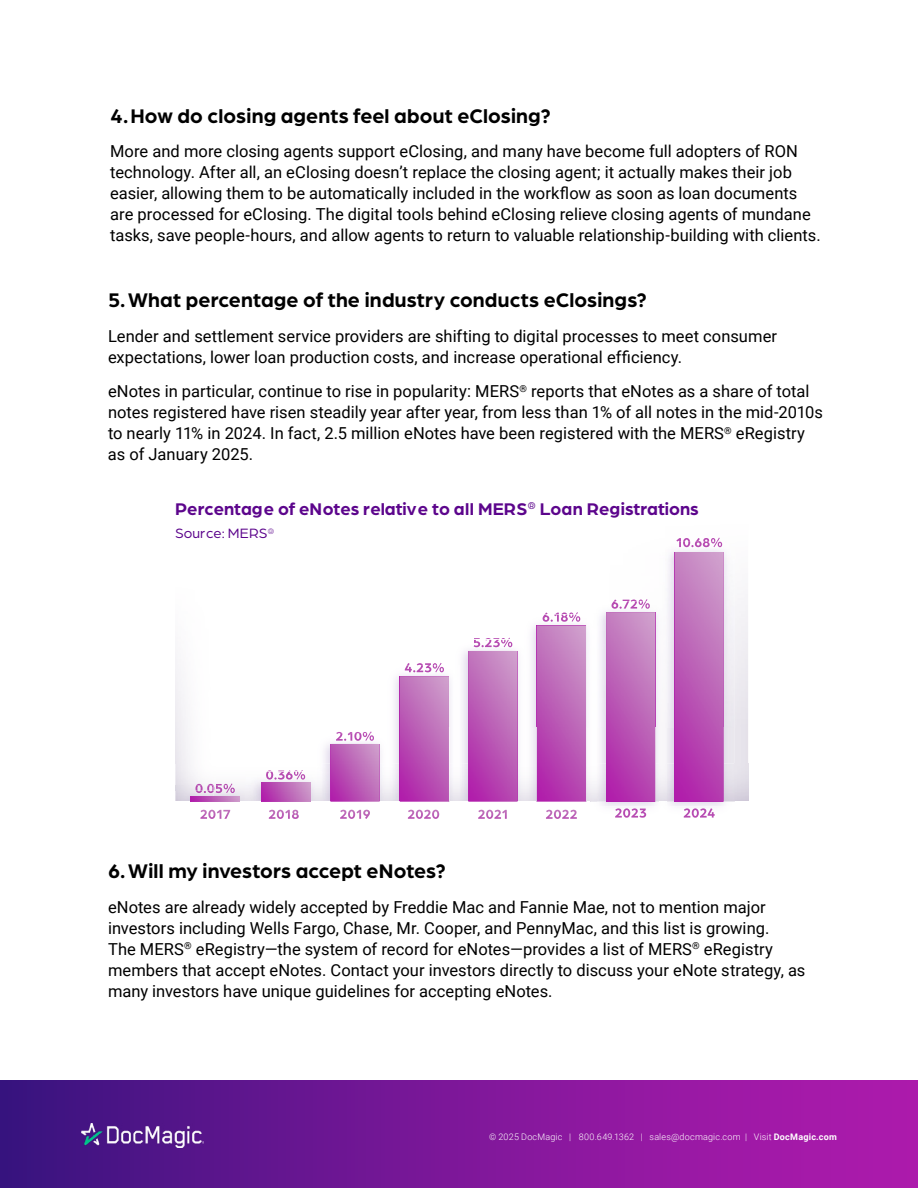
<style>
.page{position:relative;width:918px;height:1188px;background:#fff}
.page>*{position:absolute;margin:0;border:0;box-sizing:border-box;transform-origin:0 0}
.t1{font:700 21px "Arboria";letter-spacing:.005em;color:#000}
.t2{font:700 18px "Arboria";color:#5c058c}
.t3{font:16.5px/21px "Roboto";color:#000}
.t4{font:14.4px "Arboria";color:#5c058c}
.t5{font:700 13.8px "Arboria";color:#b84db3}
.t6{font:300 9px "Roboto";letter-spacing:.02em;color:#fff}
.s1{font-weight:700}
</style>
<div class="page">
<div style="left:0;top:1080px;width:918px;height:108px;background:linear-gradient(to right,#3d1481,#b61baf)"></div>
<img style="left:175px;top:657px;width:16px;height:128px">
<img style="left:176px;top:785px;width:70px;height:17px">
<svg style="left:175px;top:785px;width:1px;height:16px"></svg>
<img style="left:246px;top:776px;width:69px;height:26px">
<img style="left:394px;top:669px;width:57px;height:95px">
<img style="left:391px;top:764px;width:62px;height:38px">
<img style="left:462px;top:643px;width:57px;height:85px">
<img style="left:528px;top:728px;width:9px;height:74px">
<img style="left:531px;top:617px;width:59px;height:111px">
<img style="left:267px;top:770px;width:36px;height:2px">
<img style="left:266px;top:772px;width:39px;height:8px">
<img style="left:336px;top:733px;width:38px;height:8px">
<img style="left:407px;top:663px;width:35px;height:2px">
<img style="left:405px;top:665px;width:39px;height:7px">
<img style="left:474px;top:638px;width:36px;height:2px">
<img style="left:474px;top:640px;width:38px;height:7px">
<img style="left:545px;top:612px;width:33px;height:3px">
<img style="left:543px;top:615px;width:37px;height:7px">
<img style="left:203px;top:809px;width:481px;height:10px">
<img style="left:200px;top:810px;width:30px;height:9px">
<img style="left:269px;top:810px;width:30px;height:9px">
<img style="left:340px;top:810px;width:30px;height:9px">
<img style="left:408px;top:810px;width:31px;height:9px">
<img style="left:478px;top:810px;width:29px;height:9px">
<img style="left:546px;top:810px;width:31px;height:9px">
<svg style="left:191px;top:770px;width:44px;height:26px"></svg>
<img style="left:191px;top:796px;width:49px;height:6px">
<img style="left:261px;top:783px;width:49px;height:19px">
<img style="left:330px;top:744px;width:50px;height:58px">
<img style="left:449px;top:728px;width:1px;height:74px">
<img style="left:400px;top:676px;width:49px;height:126px">
<img style="left:468px;top:651px;width:50px;height:151px">
<img style="left:586px;top:728px;width:1px;height:74px">
<img style="left:537px;top:625px;width:49px;height:177px">
<img style="left:597px;top:607px;width:62px;height:121px">
<img style="left:591px;top:809px;width:68px;height:8px">
<img style="left:666px;top:728px;width:69px;height:89px">
<img style="left:663px;top:543px;width:72px;height:185px">
<img style="left:659px;top:601px;width:7px;height:200px">
<svg style="left:659px;top:809px;width:7px;height:8px"></svg>
<img style="left:614px;top:599px;width:33px;height:2px">
<img style="left:611px;top:601px;width:39px;height:8px">
<img style="left:676px;top:538px;width:44px;height:3px">
<img style="left:677px;top:541px;width:45px;height:6px">
<img style="left:615px;top:817px;width:31px;height:1px">
<img style="left:615px;top:808px;width:31px;height:9px">
<img style="left:684px;top:817px;width:30px;height:1px">
<img style="left:684px;top:808px;width:31px;height:9px">
<img style="left:655px;top:728px;width:1px;height:74px">
<img style="left:606px;top:612px;width:49px;height:190px">
<img style="left:724px;top:728px;width:1px;height:74px">
<img style="left:675px;top:552px;width:49px;height:250px">
<img style="left:81px;top:1123px;width:123px;height:24px">
<p class="t1" style="left:110px;top:101px;width:442px">4.How do closing agents feel about eClosing?</p>
<p class="t3" style="left:110px;top:140px;width:712px">More and more closing agents support eClosing, and many have become full adopters of RON technology. After all, an eClosing doesn’t replace the closing agent; it actually makes their job easier, allowing them to be automatically included in the workflow as soon as loan documents are processed for eClosing. The digital tools behind eClosing relieve closing agents of mundane tasks, save people-hours, and allow agents to return to valuable relationship-building with clients.</p>
<p class="t1" style="left:108px;top:286px;width:541px">5.What percentage of the industry conducts eClosings?</p>
<p class="t3" style="left:108px;top:325px;width:671px">Lender and settlement service providers are shifting to digital processes to meet consumer expectations, lower loan production costs, and increase operational efficiency.</p>
<p class="t3" style="left:108px;top:380px;width:717px">eNotes in particular, continue to rise in popularity: MERS<sup>®</sup> reports that eNotes as a share of total notes registered have risen steadily year after year, from less than 1% of all notes in the mid-2010s to nearly 11% in 2024. In fact, 2.5 million eNotes have been registered with the MERS<sup>®</sup> eRegistry as of January 2025.</p>
<p class="t2" style="left:175px;top:497px;width:525px">Percentage of eNotes relative to all MERS<sup>®</sup> Loan Registrations</p>
<p class="t4" style="left:175px;top:524px;width:101px">Source: MERS<sup>®</sup></p>
<p class="t5" style="left:335px;top:727px;width:41px">2 10%</p>
<p class="t1" style="left:108px;top:857px;width:339px">6.Will my investors accept eNotes?</p>
<p class="t3" style="left:108px;top:896px;width:699px">eNotes are already widely accepted by Freddie Mac and Fannie Mae, not to mention major investors including Wells Fargo, Chase, Mr. Cooper, and PennyMac, and this list is growing.<br>The MERS<sup>®</sup> eRegistry—the system of record for eNotes—provides a list of MERS<sup>®</sup> eRegistry members that accept eNotes. Contact your investors directly to discuss your eNote strategy, as many investors have unique guidelines for accepting eNotes.</p>
<p class="t6" style="left:489px;top:1130px;width:349px">© 2025 DocMagic | 800.649.1362 | sales@docmagic.com | Visit <span class="s1">DocMagic.com</span></p>
</div>
